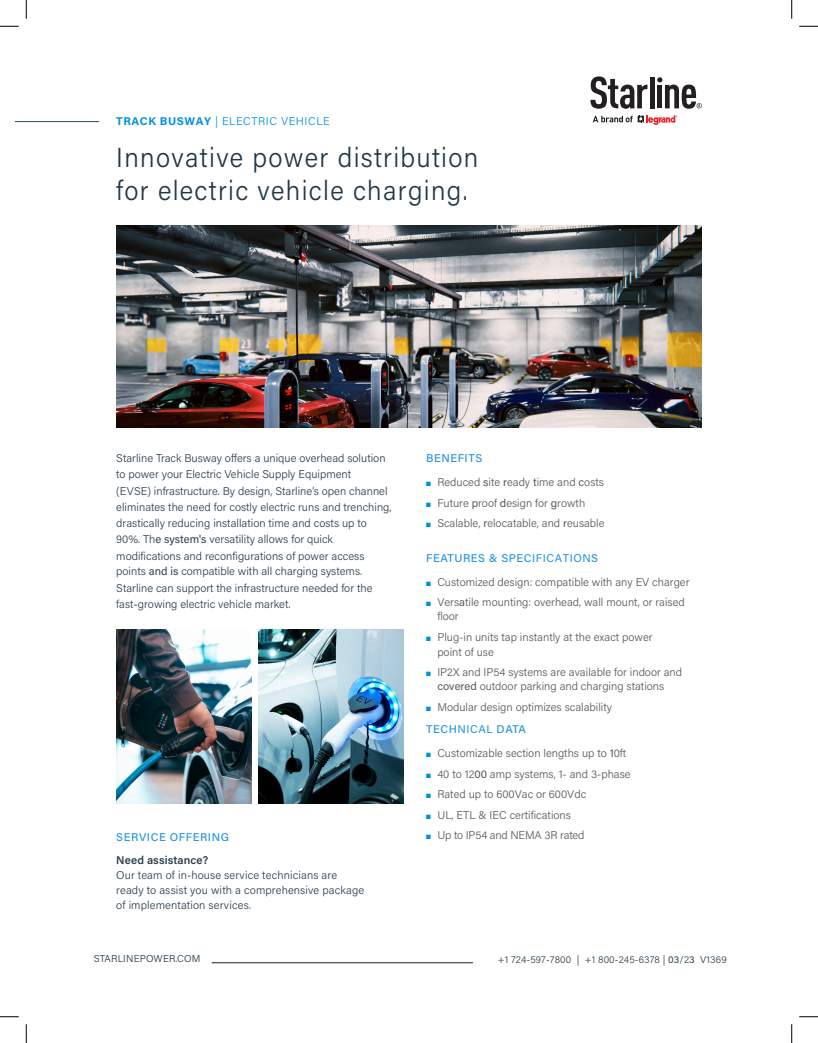
<style>
.page{position:relative;width:818px;height:1043px;background:#fff}
.page>*{position:absolute;margin:0;border:0;box-sizing:border-box;transform-origin:0 0}
.Fact_Sheet_Header{font:300 27.5px/32.5px "Acumin Pro";letter-spacing:.05em;color:#203746;scale:.95 1}
.Brochure_Body{font:300 11.25px/16.1px "Acumin Pro";color:#2b3f4e}
.t1{font:300 11.25px/13.5px "Acumin Pro";color:#57585a}
.Sub_Hheader{font:500 11.25px "Acumin Pro";letter-spacing:.05em;color:#2394df}
.Fact_Sheet_Applicati{font:300 11.25px "Acumin Pro";letter-spacing:.05em;color:#008fde}
.Paragraph_Style_1{font:300 10px "Acumin Pro";letter-spacing:.01em;color:#2b3f4e}
.Paragraph_Style_1-2{font:300 10px "Acumin Pro";letter-spacing:.01em;color:#203746}
.s1{font-weight:700}
.s2{font-weight:400}
.s3{font-weight:600}
.s4{color:#008fde}
</style>
<div class="page">
<hr style="left:15px;top:121px;width:84px;height:1px;background:#2b4757">
<hr style="left:212px;top:962px;width:261px;height:1px;background:#231f20">
<svg style="left:592px;top:115px;width:85px;height:10px"></svg>
<svg style="left:590px;top:76px;width:57px;height:33px"></svg>
<div style="left:649px;top:77px;width:5px;height:31px;background:#231f20"></div>
<svg style="left:657px;top:77px;width:44px;height:32px"></svg>
<img style="left:116px;top:226px;width:585px;height:202px">
<img style="left:116px;top:629px;width:135px;height:174px">
<img style="left:258px;top:629px;width:145px;height:174px">
<svg style="left:0;top:25px;width:19px;height:2px"></svg>
<svg style="left:799px;top:25px;width:19px;height:2px"></svg>
<svg style="left:0;top:1016px;width:19px;height:1px"></svg>
<svg style="left:799px;top:1016px;width:19px;height:1px"></svg>
<svg style="left:25px;top:0;width:2px;height:19px"></svg>
<svg style="left:25px;top:1024px;width:2px;height:18px"></svg>
<svg style="left:791px;top:0;width:1px;height:19px"></svg>
<svg style="left:791px;top:1024px;width:1px;height:18px"></svg>
<p class="Fact_Sheet_Applicati" style="left:116px;top:113px;width:215px"><span class="s1">TRACK BUSWAY</span> | ELECTRIC VEHICLE</p>
<p class="Fact_Sheet_Header" style="left:116px;top:140px;width:382px">Innovative power distribution for electric vehicle charging.</p>
<p class="Brochure_Body" style="left:116px;top:450px;width:277px">Starline Track Busway offers a unique overhead solution to power your Electric Vehicle Supply Equipment<br>(EVSE) infrastructure. By design, Starline’s open channel eliminates the need for costly electric runs and trenching, drastically reducing installation time and costs up to 90%. Th<span class="s2">e system's</span> versatility allows for quick</p>
<p class="Brochure_Body" style="left:116px;top:547px;width:250px;line-height:15.5px">modifications and reconfigurations of power access points <span class="s2">and is</span> compatible with all charging systems.</p>
<p class="Brochure_Body" style="left:116px;top:580px;width:258px;line-height:15.5px">Starline can support the infrastructure needed for the fast<span class="s2">-</span>growing electric vehicle market.</p>
<p class="Sub_Hheader" style="left:116px;top:829px;width:114px">SERVICE OFFERING</p>
<p class="Brochure_Body" style="left:116px;top:852px;width:249px;line-height:15px"><span class="s3">Need assistance?<br></span>Our team of in-house service technicians are ready to assist you with a comprehensive package of implementation services.</p>
<p class="Paragraph_Style_1-2" style="left:94px;top:951px;width:108px">STARLINEPOWER.COM</p>
<p class="Sub_Hheader" style="left:426px;top:450px;width:58px">BENEFITS</p>
<p class="t1" style="left:426px;top:475px;width:179px"><span class="s4">■</span> Reduced <span class="s2">s</span>ite <span class="s2">r</span>eady <span class="s2">t</span>ime and <span class="s2">c</span>osts</p>
<p class="t1" style="left:426px;top:495px;width:161px"><span class="s4">■</span> Future <span class="s2">p</span>roof <span class="s2">d</span>esign for <span class="s2">g</span>rowth</p>
<p class="t1" style="left:426px;top:516px;width:180px"><span class="s4">■</span> Scalable, <span class="s2">r</span>elocatable, and <span class="s2">r</span>eusable</p>
<p class="Sub_Hheader" style="left:426px;top:550px;width:173px">FEATURES &amp; SPEC<span class="s2">IFICATION</span>S</p>
<p class="t1" style="left:426px;top:574px;width:265px"><span class="s4">■</span> Customized design: compatible with any EV charger</p>
<p class="t1" style="left:437px;top:595px;width:249px;text-indent:-11px"><span class="s4">■</span> Vers<span class="s2">a</span>tile mounting: overhead, wall mount, or raised floor</p>
<p class="t1" style="left:437px;top:628px;width:217px;line-height:15px;text-indent:-11px"><span class="s4">■</span> Plug-in units tap instantly at the exact power point of use</p>
<p class="t1" style="left:426px;top:664px;width:257px;line-height:14.2px;text-align:center"><span class="s4">■</span> IP2X and IP54 systems are available for indoor and <span class="s2">covered</span> outdoor parking and charging stations</p>
<p class="t1" style="left:426px;top:700px;width:187px"><span class="s4">■</span> Modular design optimizes scalability</p>
<p class="Sub_Hheader" style="left:426px;top:721px;width:101px">TECH<span class="s2">NICAL</span> DATA</p>
<p class="t1" style="left:426px;top:745px;width:202px"><span class="s4">■</span> Customizable section lengths up to <span class="s2">1</span>0ft</p>
<p class="t1" style="left:426px;top:766px;width:206px"><span class="s4">■</span> 40 to 12<span class="s2">00</span> amp systems, 1- and 3-phase</p>
<p class="t1" style="left:426px;top:787px;width:162px"><span class="s4">■</span> Rated up to 600Vac or 600Vdc</p>
<p class="t1" style="left:426px;top:807px;width:146px"><span class="s4">■</span> UL, ETL &amp; IEC certifications</p>
<p class="t1" style="left:426px;top:828px;width:160px"><span class="s4">■</span> Up to IP54 and NEMA 3R rated</p>
<p class="Paragraph_Style_1" style="left:497px;top:952px;width:230px">+1 724-597-7800 | +1 800-245-6378 | <span class="s2">03</span>/2<span class="s2">3</span> V1369</p>
</div>
